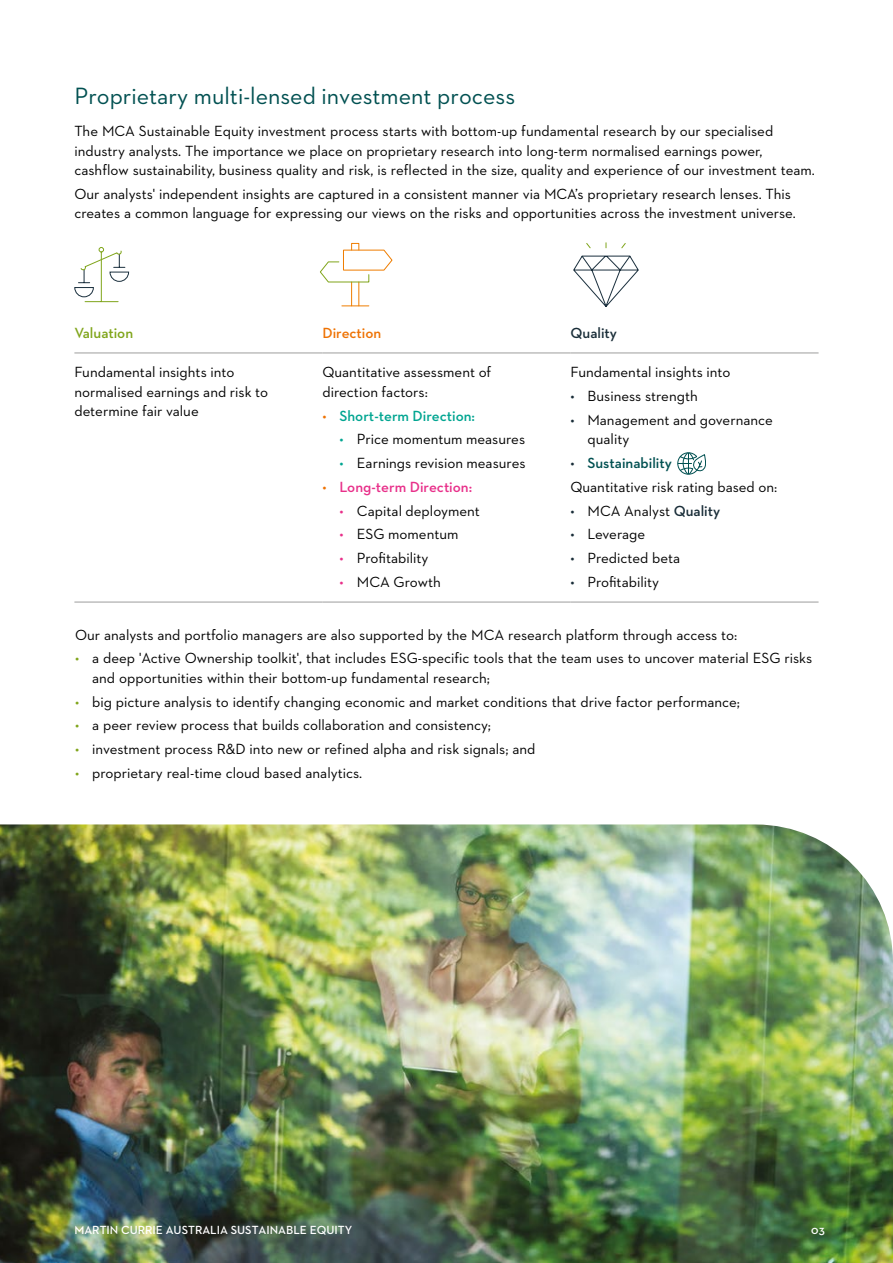
<style>
.page{position:relative;width:893px;height:1263px;background:#fff}
.page>*{position:absolute;margin:0;border:0;box-sizing:border-box;transform-origin:0 0}
.t1{font:24px "Neutraface 2 Text";color:#005051}
.t2{font:15px/19.5px "Neutraface 2 Text";color:#000}
.t3{font:600 15px "Neutraface 2 Text";color:#00a591}
.t4{font:600 15px "Neutraface 2 Text";color:#e8308a}
.t5{font:600 15px "Neutraface 2 Text";color:#80a51b}
.t6{font:600 15px "Neutraface 2 Text";color:#ee7203}
.t7{font:600 15px "Neutraface 2 Text";color:#192d38}
.t8{font:600 12px "Neutraface 2 Text";color:#fff}
.s1{color:#192d38}
.s2{font-weight:600;color:#005051}
.s3{font-weight:600;color:#192d38}
.s4{font-weight:400;color:#ee7203}
.s5{color:#00a591}
.s6{color:#e8308a}
.s7{color:#80a51b}
</style>
<div class="page">
<img style="left:0;top:824px;width:893px;height:439px">
<hr style="left:74px;top:353px;width:248px;height:1px;background:#9d9d9c">
<hr style="left:322px;top:353px;width:248px;height:1px;background:#9d9d9c">
<hr style="left:570px;top:353px;width:249px;height:1px;background:#9d9d9c">
<hr style="left:74px;top:602px;width:248px;height:1px;background:#9d9d9c">
<hr style="left:322px;top:602px;width:248px;height:1px;background:#9d9d9c">
<hr style="left:570px;top:602px;width:249px;height:1px;background:#9d9d9c">
<svg style="left:320px;top:243px;width:73px;height:64px"></svg>
<svg style="left:74px;top:247px;width:55px;height:55px"></svg>
<svg style="left:573px;top:255px;width:66px;height:52px"></svg>
<svg style="left:586px;top:242px;width:40px;height:7px"></svg>
<svg style="left:677px;top:452px;width:29px;height:22px"></svg>
<h1 class="t1" style="left:74px;top:81px;width:442px">Proprietary multi-lensed investment process</h1>
<p class="t2" style="left:74px;top:121px;width:742px">The MCA Sustainable Equity investment process starts with bottom-up fundamental research by our specialised industry analysts. The importance we place on proprietary research into long-term normalised earnings power, cashflow sustainability, business quality and risk, is reflected in the size, quality and experience of our investment team.</p>
<p class="t2" style="left:74px;top:184px;width:723px">Our analysts' independent insights are captured in a consistent manner via MCA’s proprietary research lenses. This creates a common language for expressing our views on the risks and opportunities across the investment universe.</p>
<p class="t5" style="left:74px;top:323px;width:60px">Valuation</p>
<p class="t6" style="left:322px;top:323px;width:60px">Direction</p>
<p class="t7" style="left:570px;top:323px;width:48px">Quality</p>
<p class="t2" style="left:74px;top:362px;width:195px">Fundamental insights into normalised earnings and risk to determine fair value</p>
<p class="t2" style="left:322px;top:362px;width:170px">Quantitative assessment of direction factors:</p>
<p class="t2" style="left:570px;top:362px;width:161px">Fundamental insights into</p>
<p class="t2" style="left:570px;top:386px;width:129px"><span class="s1">•</span> Business strength</p>
<p class="t2" style="left:587px;top:410px;width:187px;text-indent:-17px"><span class="s1">•</span> Management and governance quality</p>
<p class="t2" style="left:570px;top:451px;width:208px;line-height:23.7px"><span class="s1">•</span> <span class="s2">Sustainability<br></span>Quantitative risk rating based on:</p>
<p class="t2" style="left:570px;top:500px;width:151px"><span class="s1">•</span> MCA Analyst <span class="s3">Quality</span></p>
<p class="t2" style="left:570px;top:524px;width:76px"><span class="s1">•</span> Leverage</p>
<p class="t2" style="left:570px;top:548px;width:111px"><span class="s1">•</span> Predicted beta</p>
<p class="t2" style="left:570px;top:572px;width:90px"><span class="s1">•</span> Profitability</p>
<p class="t3" style="left:322px;top:406px;width:154px"><span class="s4">•</span> Short-term Direction:</p>
<p class="t2" style="left:339px;top:429px;width:187px"><span class="s5">•</span> Price momentum measures</p>
<p class="t2" style="left:339px;top:453px;width:188px"><span class="s5">•</span> Earnings revision measures</p>
<p class="t4" style="left:322px;top:477px;width:151px"><span class="s4">•</span> Long-term Direction:</p>
<p class="t2" style="left:339px;top:501px;width:142px"><span class="s6">•</span> Capital deployment</p>
<p class="t2" style="left:339px;top:524px;width:121px"><span class="s6">•</span> ESG momentum</p>
<p class="t2" style="left:339px;top:548px;width:91px"><span class="s6">•</span> Profitability</p>
<p class="t2" style="left:339px;top:572px;width:103px"><span class="s6">•</span> MCA Growth</p>
<p class="t2" style="left:75px;top:625px;width:664px">Our analysts and portfolio managers are also supported by the MCA research platform through access to:</p>
<p class="t2" style="left:92px;top:648px;width:722px;text-indent:-17px"><span class="s7">•</span> a deep 'Active Ownership toolkit', that includes ESG-specific tools that the team uses to uncover material ESG risks and opportunities within their bottom-up fundamental research;</p>
<p class="t2" style="left:75px;top:692px;width:666px"><span class="s7">•</span> big picture analysis to identify changing economic and market conditions that drive factor performance;</p>
<p class="t2" style="left:75px;top:715px;width:417px"><span class="s7">•</span> a peer review process that builds collaboration and consistency;</p>
<p class="t2" style="left:75px;top:739px;width:462px"><span class="s7">•</span> investment process R&amp;D into new or refined alpha and risk signals; and</p>
<p class="t2" style="left:75px;top:763px;width:289px"><span class="s7">•</span> proprietary real-time cloud based analytics.</p>
<p class="t8" style="left:74px;top:1222px;width:279px">MARTIN CURRIE AUSTRALIA SUSTAINABLE EQUITY</p>
<p class="t8" style="left:811px;top:1222px;width:15px">03</p>
</div>
